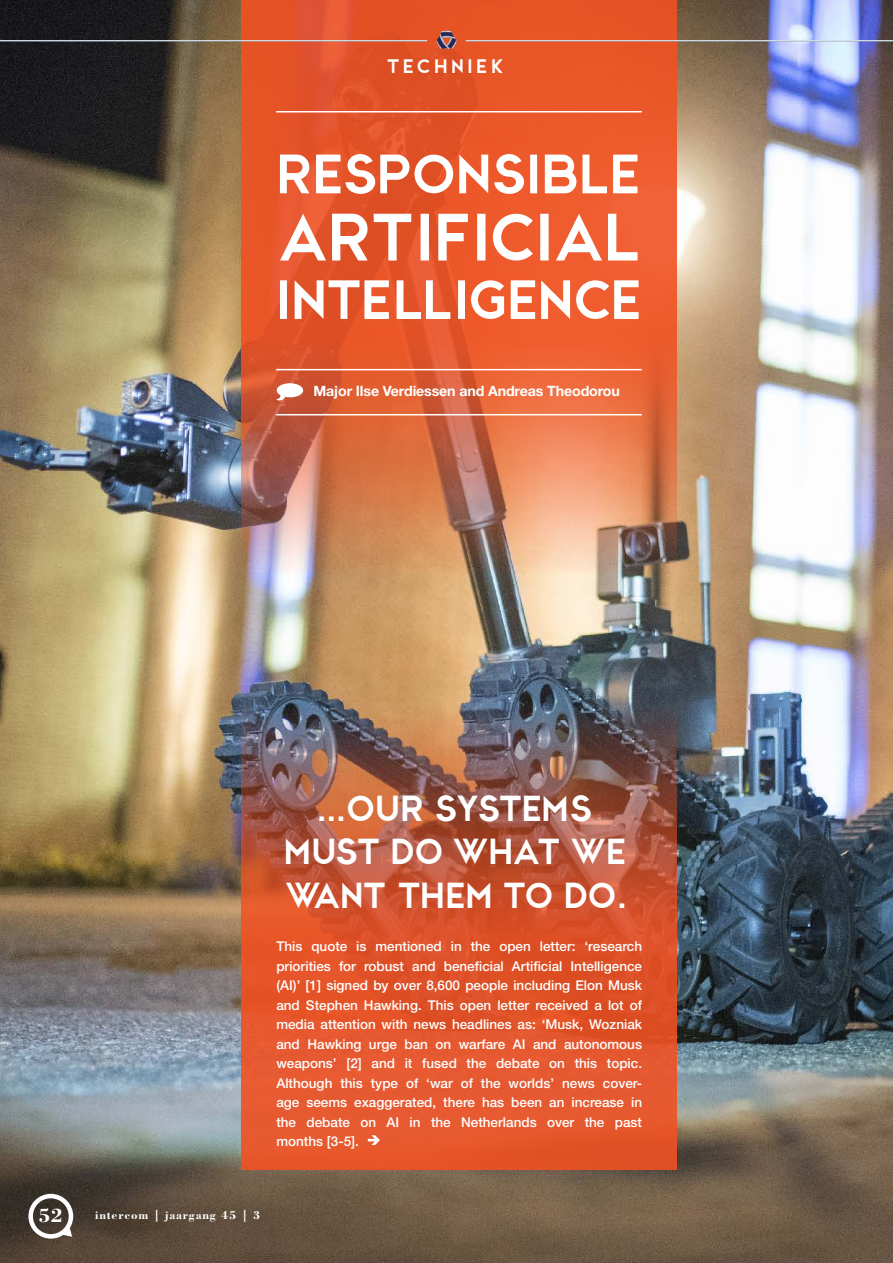
<style>
.page{position:relative;width:893px;height:1263px;background:#fff}
.page>*{position:absolute;margin:0;border:0;box-sizing:border-box;transform-origin:0 0}
.t1{font:36px/43.5px "CWG Sans";letter-spacing:-.03em;color:#fff}
.t2{font:700 20.1px "Bodoni BT";color:#fff}
.t3{font:19.5px "CWG Sans";letter-spacing:.2em;color:#fff}
.t4{font:700 14.25px "Helvetica Neue";letter-spacing:-.01em;color:#fff}
.t5{font:500 13.5px/19.5px "Helvetica Neue";color:#fff;text-align:justify}
.t6{font:700 12px "Bodoni BT";letter-spacing:.07em;color:#fff}
</style>
<div class="page">
<img style="left:0;top:0;width:893px;height:1263px">
<img style="left:242px;top:0;width:435px;height:574px">
<img style="left:242px;top:707px;width:435px;height:462px">
<hr style="left:276px;top:369px;width:366px;height:1px;background:#fff">
<hr style="left:276px;top:414px;width:366px;height:1px;background:#fff">
<hr style="left:276px;top:111px;width:366px;height:2px;background:#fff">
<svg style="left:276px;top:383px;width:27px;height:17px"></svg>
<svg style="left:368px;top:1135px;width:12px;height:10px"></svg>
<svg style="left:436px;top:31px;width:11px;height:13px"></svg>
<hr style="left:0;top:40px;width:427px;height:1px;background:#fff">
<hr style="left:466px;top:40px;width:427px;height:1px;background:#fff">
<svg style="left:280px;top:154px;width:357px;height:40px"></svg>
<svg style="left:280px;top:214px;width:357px;height:46px"></svg>
<svg style="left:280px;top:280px;width:359px;height:39px"></svg>
<div style="left:28px;top:1194px;width:45px;height:44px;border:4px solid #fff;border-radius:50%"></div>
<svg style="left:60px;top:1225px;width:12px;height:12px"></svg>
<p class="t3" style="left:388px;top:56px;width:119px">TECHNIEK</p>
<p class="t4" style="left:313px;top:382px;width:308px">Major Ilse Verdiessen and Andreas Theodorou</p>
<p class="t1" style="left:320px;top:787px;width:277px">...OUR SYSTEMS</p>
<p class="t1" style="left:286px;top:830px;width:344px">MUST DO WHAT WE<br>WANT THEM TO DO.</p>
<p class="t5" style="left:276px;top:936px;width:367px">This quote is mentioned in the open letter: ‘research priorities for robust and beneficial Artificial Intelligence (AI)’ [1] signed by over 8,600 people including Elon Musk and Stephen Hawking. This open letter received a lot of media attention with news headlines as: ‘Musk, Wozniak and Hawking urge ban on warfare AI and autonomous weapons’ [2] and it fused the debate on this topic.<br>Although this type of ‘war of the worlds’ news cover&shy;age seems exaggerated, there has been an increase in the debate on AI in the Netherlands over the past months [3-5].</p>
<p class="t2" style="left:39px;top:1203px;width:26px">52</p>
<p class="t6" style="left:95px;top:1208px;width:167px">intercom | jaargang 45 | 3</p>
</div>
